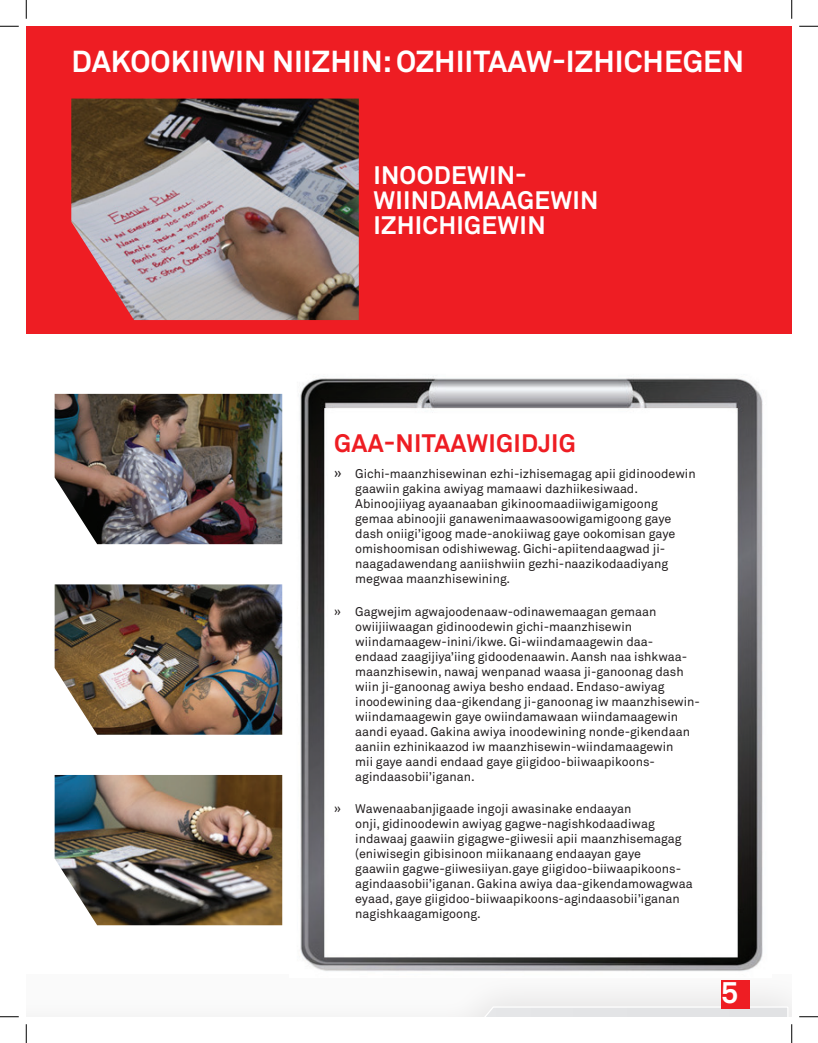
<style>
.page{position:relative;width:818px;height:1043px;background:#fff}
.page>*{position:absolute;margin:0;border:0;box-sizing:border-box;transform-origin:0 0}
.header_24p{font:700 30px "Akkurat Std";color:#fff}
.header_20p{font:700 25px/25px "Akkurat Std";letter-spacing:.01em;color:#fff}
.header_20p-2{font:700 25px "Akkurat Std";letter-spacing:.01em;color:#ee1d23}
.text_12p{font:12.5px/15px "Akkurat Std";color:#231f20}
.s1{font-size:13.75px}
</style>
<div class="page">
<div style="left:26px;top:974px;width:765px;height:42px;background:#fafafa"></div>
<svg style="left:475px;top:1005px;width:312px;height:11px"></svg>
<div style="left:721px;top:979px;width:28px;height:29px;background:#ee1d23"></div>
<div style="left:26px;top:26px;width:765px;height:307px;background:#ee1d23"></div>
<img style="left:71px;top:99px;width:288px;height:221px">
<img style="left:55px;top:394px;width:227px;height:150px">
<img style="left:55px;top:584px;width:227px;height:150px">
<img style="left:55px;top:775px;width:227px;height:150px">
<img style="left:300px;top:376px;width:463px;height:595px">
<svg style="left:0;top:25px;width:19px;height:2px"></svg>
<svg style="left:799px;top:25px;width:19px;height:2px"></svg>
<svg style="left:0;top:1016px;width:19px;height:1px"></svg>
<svg style="left:799px;top:1016px;width:19px;height:1px"></svg>
<svg style="left:25px;top:0;width:2px;height:19px"></svg>
<svg style="left:25px;top:1024px;width:2px;height:18px"></svg>
<svg style="left:791px;top:0;width:1px;height:19px"></svg>
<svg style="left:791px;top:1024px;width:1px;height:18px"></svg>
<p class="header_24p" style="left:71px;top:43px;width:674px">DAKOOKIIWIN NIIZHIN: OZHIITAAW-IZHICHEGEN</p>
<p class="header_20p" style="left:373px;top:163px;width:226px">INOODEWIN-<br>WIINDAMAAGEWIN<br>IZHICHIGEWIN</p>
<p class="header_20p-2" style="left:334px;top:428px;width:243px">GAA-NITAAWIGIDJIG</p>
<p class="text_12p" style="left:355px;top:466px;width:342px;text-indent:-21px"><span class="s1">»</span> Gichi-maanzhisewinan ezhi-izhisemagag apii gidinoodewin gaawiin gakina awiyag mamaawi dazhiikesiwaad.<br>Abinoojiiyag ayaanaaban gikinoomaadiiwigamigoong gemaa abinoojii ganawenimaawasoowigamigoong gaye dash oniigi’igoog made-anokiiwag gaye ookomisan gaye omishoomisan odishiwewag. Gichi-apiitendaagwad ji&shy;naagadawendang aaniishwiin gezhi-naazikodaadiyang megwaa maanzhisewining.</p>
<p class="text_12p" style="left:355px;top:603px;width:346px;text-indent:-21px">» Gagwejim agwajoodenaaw-odinawemaagan gemaan owiijiiwaagan gidinoodewin gichi-maanzhisewin wiindamaagew-inini/ikwe. Gi-wiindamaagewin daa-<br>endaad zaagijiya’iing gidoodenaawin. Aansh naa ishkwaa&shy;maanzhisewin, nawaj wenpanad waasa ji-ganoonag dash wiin ji-ganoonag awiya besho endaad. Endaso-awiyag inoodewining daa-gikendang ji-ganoonag iw maanzhisewin&shy;wiindamaagewin gaye owiindamawaan wiindamaagewin aandi eyaad. Gakina awiya inoodewining nonde-gikendaan aaniin ezhinikaazod iw maanzhisewin-wiindamaagewin<br>mii gaye aandi endaad gaye giigidoo-biiwaapikoons&shy;agindaasobii’iganan.</p>
<p class="text_12p" style="left:355px;top:801px;width:339px;text-indent:-21px">» Wawenaabanjigaade ingoji awasinake endaayan<br>onji, gidinoodewin awiyag gagwe-nagishkodaadiwag indawaaj gaawiin gigagwe-giiwesii apii maanzhisemagag (eniwisegin gibisinoon miikanaang endaayan gaye<br>gaawiin gagwe-giiwesiiyan.gaye giigidoo-biiwaapikoons&shy;agindaasobii’iganan. Gakina awiya daa-gikendamowagwaa eyaad, gaye giigidoo-biiwaapikoons-agindaasobii’iganan nagishkaagamigoong.</p>
<h1 class="header_24p" style="left:721px;top:974px;width:19px">5</h1>
</div>
